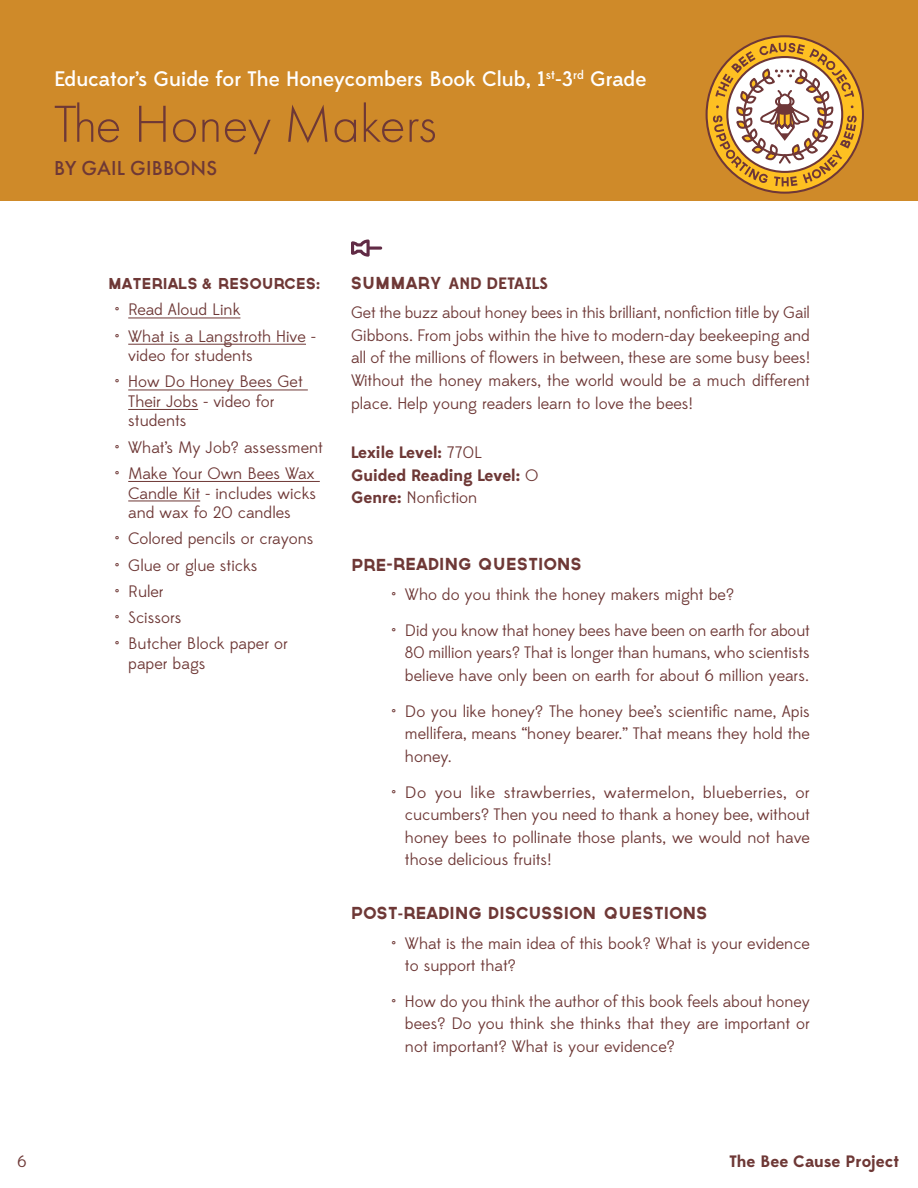
<style>
.page{position:relative;width:918px;height:1188px;background:#fff}
.page>*{position:absolute;margin:0;border:0;box-sizing:border-box;transform-origin:0 0}
.t1{font:300 54px "Futura PT";color:#6e3836}
.t2{font:500 21px "Edmondsans";color:#fff}
.t3{font:500 21px "Futura PT";letter-spacing:.01em;color:#6e3836}
.t4{font:16.5px/22.5px "Edmondsans";color:#6e3836;text-align:justify}
.t5{font:700 16.5px/22.5px "Edmondsans";color:#6e3836}
.t6{font:16.5px "Governor";color:#6e3836}
.t7{font:15px "Governor";color:#6e3836}
.s1{font-family:"Edmondsans";font-weight:700}
.s2{font-family:"Governor"}
.s3{font-weight:700}
.s4{font-weight:400}
.s5{font-family:"Edmondsans";font-weight:700;font-size:19.5px}
</style>
<div class="page">
<svg style="left:351px;top:240px;width:31px;height:17px"></svg>
<hr style="left:128px;top:318px;width:112px;height:1px;background:#6e3836">
<hr style="left:128px;top:344px;width:178px;height:1px;background:#6e3836">
<hr style="left:128px;top:390px;width:180px;height:1px;background:#6e3836">
<hr style="left:128px;top:409px;width:70px;height:1px;background:#6e3836">
<hr style="left:128px;top:481px;width:192px;height:1px;background:#6e3836">
<hr style="left:128px;top:501px;width:72px;height:1px;background:#6e3836">
<div style="left:0;top:0;width:918px;height:201px;background:#cf8a29"></div>
<svg style="left:707px;top:36px;width:156px;height:157px"></svg>
<p class="t2" style="left:54px;top:67px;width:594px">Educator’s Guide for The Honeycombers Book Club, 1<sup>st</sup>-3<sup>rd</sup> Grade</p>
<h1 class="t1" style="left:54px;top:93px;width:384px">The Honey Makers</h1>
<p class="t3" style="left:54px;top:155px;width:165px">BY GAIL GIBBONS</p>
<p class="t7" style="left:108px;top:275px;width:214px">MATERIALS <span class="s1">&amp;</span> RESOURCES<span class="s1">:</span></p>
<p class="t4" style="left:115px;top:299px;width:127px">• Read Aloud Link</p>
<p class="t4" style="left:128px;top:327px;width:190px;line-height:19.5px;text-indent:-13px">• What is a Langstroth Hive - video for students</p>
<p class="t4" style="left:128px;top:373px;width:176px;line-height:19.5px;text-align:left;text-indent:-13px">• How Do Honey Bees Get<br>Their Jobs - video for students</p>
<p class="t4" style="left:115px;top:437px;width:210px">• What’s My Job? assessment</p>
<p class="t4" style="left:128px;top:464px;width:190px;line-height:19.5px;text-indent:-13px">• Make Your Own Bees Wax Candle Kit - includes wicks and wax fo 20 candles</p>
<p class="t4" style="left:115px;top:528px;width:200px">• Colored pencils or crayons</p>
<p class="t4" style="left:115px;top:554px;width:144px">• Glue or glue sticks</p>
<p class="t4" style="left:115px;top:581px;width:51px">• Ruler</p>
<p class="t4" style="left:115px;top:607px;width:68px">• Scissors</p>
<p class="t4" style="left:128px;top:635px;width:161px;line-height:19.5px;text-indent:-13px">• Butcher Block paper or paper bags</p>
<p class="t4" style="left:351px;top:270px;width:461px;line-height:29.2px"><span class="s2">SUMMARY</span> <span class="s3">AND DETAILS<br></span>Get the buzz about honey bees in this brilliant, nonfiction title by Gail</p>
<p class="t4" style="left:351px;top:325px;width:461px">Gibbons. From jobs within the hive to modern-day beekeeping and all of the millions of flowers in between, these are some busy bees!<br>Without the honey makers, the world would be a much different place. Help young readers learn to love the bees!</p>
<p class="t5" style="left:351px;top:441px;width:189px">Lexile Level: <span class="s4">770L<br></span>Guided Reading Level: <span class="s4">O<br></span>Genre: <span class="s4">Nonfiction</span></p>
<p class="t6" style="left:351px;top:555px;width:232px">PRE<span class="s5">-</span>READING QUESTIONS</p>
<p class="t4" style="left:392px;top:583px;width:344px">• Who do you think the honey makers might be?</p>
<p class="t4" style="left:405px;top:619px;width:406px;text-indent:-13px">• Did you know that honey bees have been on earth for about 80 million years? That is longer than humans, who scientists believe have only been on earth for about 6 million years.</p>
<p class="t4" style="left:405px;top:700px;width:407px;text-indent:-13px">• Do you like honey? The honey bee’s scientific name, Apis mellifera, means “honey bearer.” That means they hold the honey.</p>
<p class="t4" style="left:405px;top:781px;width:407px;text-indent:-13px">• Do you like strawberries, watermelon, blueberries, or cucumbers? Then you need to thank a honey bee, without honey bees to pollinate those plants, we would not have those delicious fruits!</p>
<p class="t6" style="left:351px;top:904px;width:358px">POST<span class="s1">-</span>READING DISCUSSION QUESTIONS</p>
<p class="t4" style="left:405px;top:932px;width:406px;text-indent:-13px">• What is the main idea of this book? What is your evidence to support that?</p>
<p class="t4" style="left:405px;top:991px;width:407px;text-indent:-13px">• How do you think the author of this book feels about honey bees? Do you think she thinks that they are important or not important? What is your evidence?</p>
<p class="t4" style="left:17px;top:1151px;width:11px">6</p>
<p class="t5" style="left:729px;top:1151px;width:171px">The Bee Cause Project</p>
</div>
